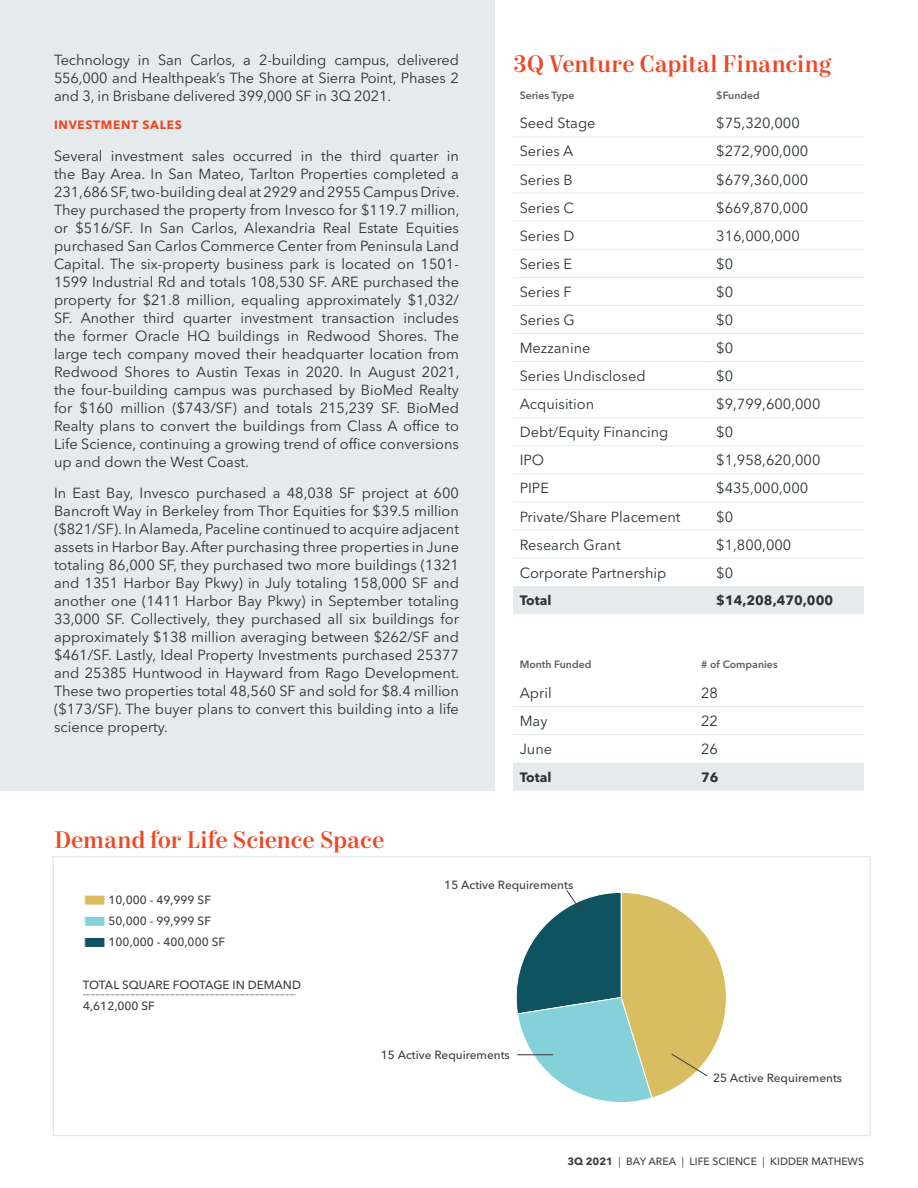
<style>
.page{position:relative;width:918px;height:1188px;background:#fff}
.page>*{position:absolute;margin:0;border:0;box-sizing:border-box;transform-origin:0 0}
.Title_Case_Title_-_O{font:500 24px "Mort Modern 09";color:#ef4724}
.Body_Copy{font:14.55px/18px "Avenir Next LT Pro";color:#293135;text-align:justify}
.Bold_Bullets{font:14.55px "Avenir Next LT Pro";color:#293135}
.Table_Input_Emphasis{font:700 13.5px "Avenir Next LT Pro";color:#313234}
.Body_Copy-2{font:700 12px "Avenir Next LT Pro";letter-spacing:.06em;color:#ef4724}
.t1{font:500 11.85px/21.3px "Avenir Next LT Pro";color:#3e3e3f}
.Table_Descriptor{font:600 10.5px "Avenir Next LT Pro";color:#5e5d5d}
.t2{font:500 10.5px "Avenir Next LT Pro";color:#3f4043}
.s1{font-weight:700}
.s2{font-family:"Minion Pro";font-weight:400}
</style>
<div class="page">
<div style="left:0;top:0;width:494px;height:791px;background:#e5eaed"></div>
<div style="left:513px;top:586px;width:351px;height:28px;background:#e5eaed"></div>
<hr style="left:513px;top:558px;width:197px;height:1px;background:#e5eaed">
<hr style="left:710px;top:558px;width:154px;height:1px;background:#e5eaed">
<hr style="left:513px;top:137px;width:197px;height:1px;background:#e5eaed">
<hr style="left:710px;top:137px;width:154px;height:1px;background:#e5eaed">
<hr style="left:513px;top:165px;width:197px;height:1px;background:#e5eaed">
<hr style="left:710px;top:165px;width:154px;height:1px;background:#e5eaed">
<hr style="left:513px;top:193px;width:197px;height:1px;background:#e5eaed">
<hr style="left:710px;top:193px;width:154px;height:1px;background:#e5eaed">
<hr style="left:513px;top:221px;width:197px;height:1px;background:#e5eaed">
<hr style="left:710px;top:221px;width:154px;height:1px;background:#e5eaed">
<hr style="left:513px;top:249px;width:197px;height:1px;background:#e5eaed">
<hr style="left:710px;top:249px;width:154px;height:1px;background:#e5eaed">
<hr style="left:513px;top:277px;width:197px;height:1px;background:#e5eaed">
<hr style="left:710px;top:277px;width:154px;height:1px;background:#e5eaed">
<hr style="left:513px;top:305px;width:197px;height:1px;background:#e5eaed">
<hr style="left:710px;top:305px;width:154px;height:1px;background:#e5eaed">
<hr style="left:513px;top:333px;width:197px;height:1px;background:#e5eaed">
<hr style="left:710px;top:333px;width:154px;height:1px;background:#e5eaed">
<hr style="left:513px;top:361px;width:197px;height:1px;background:#e5eaed">
<hr style="left:710px;top:361px;width:154px;height:1px;background:#e5eaed">
<hr style="left:513px;top:389px;width:197px;height:1px;background:#e5eaed">
<hr style="left:710px;top:389px;width:154px;height:1px;background:#e5eaed">
<hr style="left:513px;top:417px;width:197px;height:1px;background:#e5eaed">
<hr style="left:710px;top:417px;width:154px;height:1px;background:#e5eaed">
<hr style="left:513px;top:445px;width:197px;height:1px;background:#e5eaed">
<hr style="left:710px;top:445px;width:154px;height:1px;background:#e5eaed">
<hr style="left:513px;top:474px;width:197px;height:1px;background:#e5eaed">
<hr style="left:710px;top:474px;width:154px;height:1px;background:#e5eaed">
<hr style="left:513px;top:502px;width:197px;height:1px;background:#e5eaed">
<hr style="left:710px;top:502px;width:154px;height:1px;background:#e5eaed">
<hr style="left:513px;top:530px;width:197px;height:1px;background:#e5eaed">
<hr style="left:710px;top:530px;width:154px;height:1px;background:#e5eaed">
<div style="left:513px;top:763px;width:351px;height:28px;background:#e5eaed"></div>
<hr style="left:513px;top:734px;width:181px;height:1px;background:#e5eaed">
<hr style="left:694px;top:734px;width:170px;height:1px;background:#e5eaed">
<hr style="left:513px;top:706px;width:181px;height:1px;background:#e5eaed">
<hr style="left:694px;top:706px;width:170px;height:1px;background:#e5eaed">
<svg style="left:52px;top:856px;width:819px;height:280px"></svg>
<p class="Body_Copy" style="left:54px;top:51px;width:406px">Technology in San Carlos, a 2-building campus, delivered 556,000 and Healthpeak’s The Shore at Sierra Point, Phases 2 and 3, in Brisbane delivered 399,000 SF in 3Q 2021.</p>
<p class="Body_Copy-2" style="left:54px;top:118px;width:129px">INVESTMENT SALES</p>
<p class="Body_Copy" style="left:54px;top:147px;width:407px">Several investment sales occurred in the third quarter in the Bay Area. In San Mateo, Tarlton Properties completed a 231,686 SF, two-building deal at 2929 and 2955 Campus Drive.<br>They purchased the property from Invesco for $119.7 million, or $516/SF. In San Carlos, Alexandria Real Estate Equities purchased San Carlos Commerce Center from Peninsula Land Capital. The six-property business park is located on 1501- 1599 Industrial Rd and totals 108,530 SF. ARE purchased the property for $21.8 million, equaling approximately $1,032/ SF. Another third quarter investment transaction includes the former Oracle HQ buildings in Redwood Shores. The large tech company moved their headquarter location from Redwood Shores to Austin Texas in 2020. In August 2021, the four-building campus was purchased by BioMed Realty for $160 million ($743/SF) and totals 215,239 SF. BioMed Realty plans to convert the buildings from Class A office to Life Science, continuing a growing trend of office conversions up and down the West Coast.</p>
<p class="Body_Copy" style="left:54px;top:484px;width:407px">In East Bay, Invesco purchased a 48,038 SF project at 600<br>Bancroft Way in Berkeley from Thor Equities for $39.5 million ($821/SF). In Alameda, Paceline continued to acquire adjacent assets in Harbor Bay. After purchasing three properties in June totaling 86,000 SF, they purchased two more buildings (1321 and 1351 Harbor Bay Pkwy) in July totaling 158,000 SF and another one (1411 Harbor Bay Pkwy) in September totaling 33,000 SF. Collectively, they purchased all six buildings for approximately $138 million averaging between $262/SF and $461/SF. Lastly, Ideal Property Investments purchased 25377 and 25385 Huntwood in Hayward from Rago Development.<br>These two properties total 48,560 SF and sold for $8.4 million ($173/SF). The buyer plans to convert this building into a life science property.</p>
<p class="Title_Case_Title_-_O" style="left:54px;top:825px;width:332px">Demand for Life Science Space</p>
<p class="Title_Case_Title_-_O" style="left:514px;top:48px;width:319px">3Q Venture Capital Financing</p>
<p class="Table_Descriptor" style="left:520px;top:89px;width:56px">Series Type</p>
<p class="Table_Descriptor" style="left:716px;top:89px;width:45px">$Funded</p>
<p class="Bold_Bullets" style="left:520px;top:115px;width:77px">Seed Stage</p>
<p class="Bold_Bullets" style="left:716px;top:115px;width:85px">$75,320,000</p>
<p class="Bold_Bullets" style="left:520px;top:143px;width:55px">Series A</p>
<p class="Bold_Bullets" style="left:716px;top:143px;width:93px">$272,900,000</p>
<p class="Bold_Bullets" style="left:520px;top:171px;width:55px">Series B</p>
<p class="Bold_Bullets" style="left:716px;top:171px;width:93px">$679,360,000</p>
<p class="Bold_Bullets" style="left:520px;top:199px;width:56px">Series C</p>
<p class="Bold_Bullets" style="left:716px;top:199px;width:93px">$669,870,000</p>
<p class="Bold_Bullets" style="left:520px;top:227px;width:56px">Series D</p>
<p class="Bold_Bullets" style="left:716px;top:227px;width:85px">316,000,000</p>
<p class="Bold_Bullets" style="left:520px;top:255px;width:54px">Series E</p>
<p class="Bold_Bullets" style="left:716px;top:255px;width:18px">$0</p>
<p class="Bold_Bullets" style="left:520px;top:283px;width:54px">Series F</p>
<p class="Bold_Bullets" style="left:716px;top:283px;width:18px">$0</p>
<p class="Bold_Bullets" style="left:520px;top:311px;width:57px">Series G</p>
<p class="Bold_Bullets" style="left:716px;top:311px;width:18px">$0</p>
<p class="Bold_Bullets" style="left:520px;top:339px;width:72px">Mezzanine</p>
<p class="Bold_Bullets" style="left:716px;top:339px;width:18px">$0</p>
<p class="Bold_Bullets" style="left:520px;top:367px;width:127px">Series Undisclosed</p>
<p class="Bold_Bullets" style="left:716px;top:367px;width:18px">$0</p>
<p class="Bold_Bullets" style="left:520px;top:395px;width:76px">Acquisition</p>
<p class="Bold_Bullets" style="left:716px;top:395px;width:106px">$9,799,600,000</p>
<p class="Bold_Bullets" style="left:520px;top:424px;width:150px">Debt/Equity Financing</p>
<p class="Bold_Bullets" style="left:716px;top:424px;width:18px">$0</p>
<p class="Bold_Bullets" style="left:520px;top:452px;width:26px">IPO</p>
<p class="Bold_Bullets" style="left:716px;top:452px;width:106px">$1,958,620,000</p>
<p class="Bold_Bullets" style="left:520px;top:480px;width:31px">PIPE</p>
<p class="Bold_Bullets" style="left:716px;top:480px;width:93px">$435,000,000</p>
<p class="Bold_Bullets" style="left:520px;top:508px;width:162px">Private/Share Placement</p>
<p class="Bold_Bullets" style="left:716px;top:508px;width:18px">$0</p>
<p class="Bold_Bullets" style="left:520px;top:536px;width:102px">Research Grant</p>
<p class="Bold_Bullets" style="left:716px;top:536px;width:77px">$1,800,000</p>
<p class="Bold_Bullets" style="left:520px;top:564px;width:148px">Corporate Partnership</p>
<p class="Bold_Bullets" style="left:716px;top:564px;width:18px">$0</p>
<p class="Table_Input_Emphasis" style="left:520px;top:592px;width:33px">Total</p>
<p class="Table_Input_Emphasis" style="left:716px;top:592px;width:118px">$14,208,470,000</p>
<p class="Table_Descriptor" style="left:520px;top:658px;width:73px">Month Funded</p>
<p class="Table_Descriptor" style="left:701px;top:658px;width:78px"># of Companies</p>
<p class="Bold_Bullets" style="left:520px;top:684px;width:33px">April</p>
<p class="Bold_Bullets" style="left:701px;top:684px;width:18px">28</p>
<p class="Bold_Bullets" style="left:520px;top:712px;width:29px">May</p>
<p class="Bold_Bullets" style="left:701px;top:712px;width:18px">22</p>
<p class="Bold_Bullets" style="left:520px;top:740px;width:34px">June</p>
<p class="Bold_Bullets" style="left:701px;top:740px;width:18px">26</p>
<p class="Table_Input_Emphasis" style="left:520px;top:769px;width:33px">Total</p>
<p class="Table_Input_Emphasis" style="left:701px;top:769px;width:19px">76</p>
<p class="t1" style="left:109px;top:889px;width:118px">10,000 - 49,999 SF<br>50,000 - 99,999 SF<br>100,000 - 400,000 SF</p>
<p class="t1" style="left:83px;top:974px;width:220px">TOTAL SQUARE FOOTAGE IN DEMAND<br>4,612,000 SF</p>
<p class="t1" style="left:444px;top:874px;width:131px">15 Active Requirements</p>
<p class="t1" style="left:381px;top:1044px;width:131px">15 Active Requirements</p>
<p class="t1" style="left:713px;top:1067px;width:131px">25 Active Requirements</p>
<p class="t2" style="left:567px;top:1155px;width:298px"><span class="s1">3Q 2021</span> <span class="s2">|</span> BAY AREA <span class="s2">|</span> LIFE SCIENCE <span class="s2">|</span> KIDDER MATHEWS</p>
</div>
